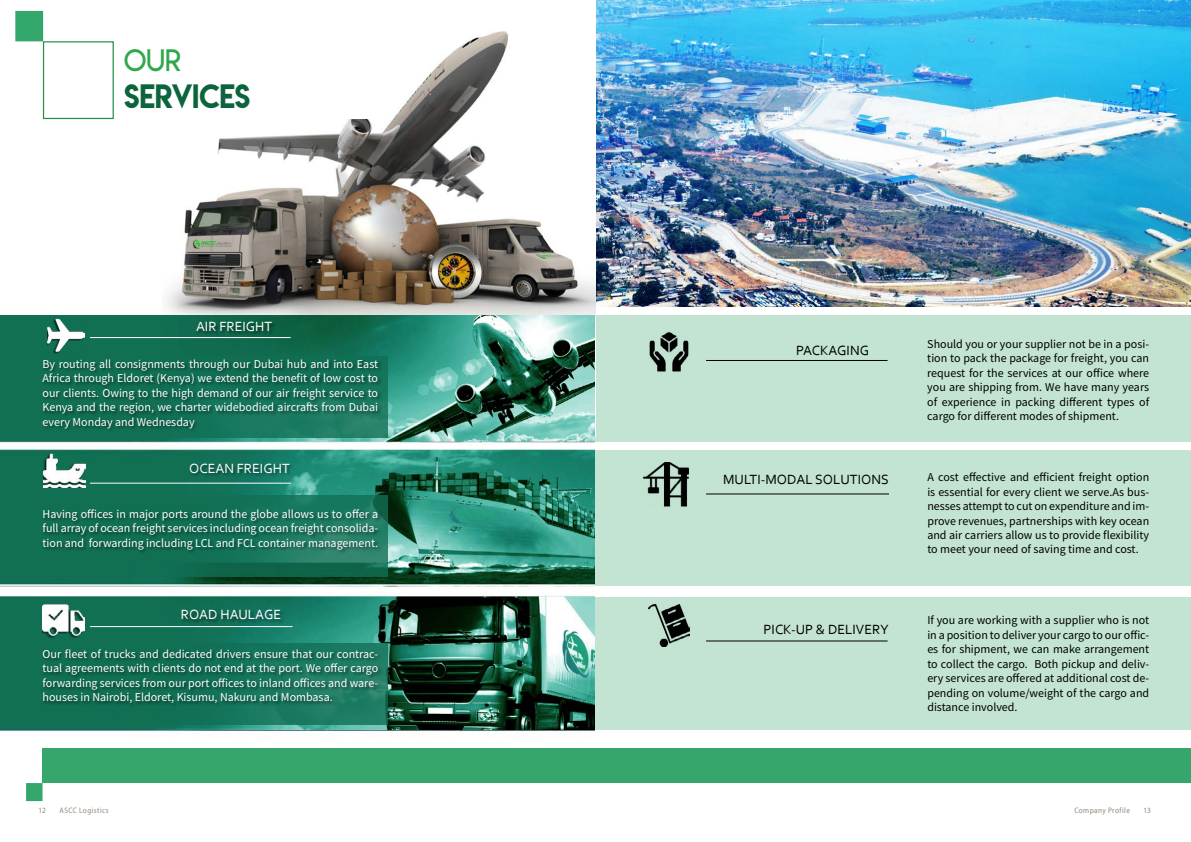
<style>
.page{position:relative;width:1191px;height:842px;background:#fff}
.page>*{position:absolute;margin:0;border:0;box-sizing:border-box;transform-origin:0 0}
.t1{font:30px "Lemon Milk";letter-spacing:-.01em;color:#0b643c;scale:.95 1}
.t2{font:30px "Lemon Milklight";color:#2fa84c;scale:.95 1}
.t3{font:14px "Corbel";color:#000}
.t4{font:14px "Corbel";color:#fff}
.t5{font:12px/14.4px "Source Sans Pro";color:#000;text-align:justify}
.t6{font:12px/14.4px "Source Sans Pro";color:#fff;text-align:justify}
.t7{font:8px "Myriad Pro";letter-spacing:.055em;color:#93857a;scale:.9 1}
</style>
<div class="page">
<div style="left:595px;top:315px;width:596px;height:126px;background:#c3e4d3"></div>
<div style="left:595px;top:450px;width:596px;height:135px;background:#c3e4d3"></div>
<div style="left:595px;top:597px;width:596px;height:132px;background:#c3e4d3"></div>
<div style="left:43px;top:748px;width:1148px;height:35px;background:#36a66c"></div>
<img style="left:37px;top:10px;width:558px;height:427px">
<img style="left:597px;top:0;width:594px;height:306px">
<div style="left:26px;top:783px;width:17px;height:18px;background:#33a66c;border:1px solid #33a66c"></div>
<img style="left:0;top:315px;width:594px;height:417px">
<div style="left:15px;top:11px;width:28px;height:30px;background:#33a66c;border:1px solid #33a66c"></div>
<div style="left:43px;top:41px;width:71px;height:78px;border:1px solid #249046"></div>
<div style="left:124px;top:33px;width:259px;height:86px;background:#fff"></div>
<img style="left:48px;top:317px;width:37px;height:36px">
<img style="left:44px;top:445px;width:41px;height:42px">
<img style="left:643px;top:462px;width:46px;height:45px">
<img style="left:648px;top:604px;width:42px;height:42px">
<div style="left:196px;top:322px;width:81px;height:14px;background:#000;opacity:.5"></div>
<div style="left:189px;top:463px;width:105px;height:14px;background:#000;opacity:.5"></div>
<div style="left:36px;top:356px;width:351px;height:81px;background:linear-gradient(to right,#0d6c50,#1e7c63)"></div>
<svg style="left:36px;top:495px;width:351px;height:81px;background:#137055"></svg>
<div style="left:36px;top:644px;width:351px;height:81px;background:linear-gradient(to right,#0d6b50,#1e7e66)"></div>
<hr style="left:706px;top:493px;width:183px;height:1px;background:#000">
<hr style="left:706px;top:640px;width:181px;height:1px;background:#000">
<div style="left:42px;top:359px;width:340px;height:73px;background:#000;opacity:.5"></div>
<div style="left:42px;top:509px;width:340px;height:45px;background:#000;opacity:.5"></div>
<img style="left:649px;top:332px;width:40px;height:40px">
<img style="left:42px;top:597px;width:42px;height:42px">
<div style="left:181px;top:610px;width:104px;height:14px;background:#000;opacity:.5"></div>
<hr style="left:706px;top:360px;width:181px;height:1px;background:#000">
<hr style="left:90px;top:626px;width:202px;height:1px;background:#fff">
<div style="left:42px;top:649px;width:340px;height:59px;background:#000;opacity:.5"></div>
<hr style="left:90px;top:483px;width:201px;height:1px;background:#fff">
<hr style="left:90px;top:337px;width:201px;height:1px;background:#fff">
<h1 class="t2" style="left:124px;top:42px;width:62px">OUR</h1>
<h1 class="t1" style="left:124px;top:75px;width:134px">SERVICES</h1>
<p class="t4" style="left:196px;top:318px;width:78px">AIR FREIGHT</p>
<p class="t6" style="left:43px;top:357px;width:337px">By routing all consignments through our Dubai hub and into East Africa through Eldoret (Kenya) we extend the benefit of low cost to our clients. Owing to the high demand of our air freight service to Kenya and the region, we charter widebodied aircrafts from Dubai every Monday and Wednesday</p>
<p class="t4" style="left:189px;top:459px;width:102px">OCEAN FREIGHT</p>
<p class="t6" style="left:43px;top:507px;width:337px">Having offices in major ports around the globe allows us to offer a full array of ocean freight services including ocean freight consolida&shy;tion and forwarding including LCL and FCL container management.</p>
<p class="t4" style="left:181px;top:606px;width:102px">ROAD HAULAGE</p>
<p class="t6" style="left:43px;top:647px;width:337px">Our fleet of trucks and dedicated drivers ensure that our contrac&shy;tual agreements with clients do not end at the port. We offer cargo forwarding services from our port offices to inland offices and ware&shy;houses in Nairobi, Eldoret, Kisumu, Nakuru and Mombasa.</p>
<p class="t3" style="left:796px;top:342px;width:75px">PACKAGING</p>
<p class="t3" style="left:723px;top:471px;width:167px">MULTI-MODAL SOLUTIONS</p>
<p class="t3" style="left:763px;top:620px;width:127px">PICK-UP &amp; DELIVERY</p>
<p class="t5" style="left:927px;top:337px;width:223px">Should you or your supplier not be in a posi&shy;tion to pack the package for freight, you can request for the services at our office where you are shipping from. We have many years of experience in packing different types of cargo for different modes of shipment.</p>
<p class="t5" style="left:927px;top:470px;width:223px">A cost effective and efficient freight option is essential for every client we serve.As bus&shy;nesses attempt to cut on expenditure and im&shy;prove revenues, partnerships with key ocean and air carriers allow us to provide flexibility to meet your need of saving time and cost.</p>
<p class="t5" style="left:927px;top:613px;width:223px">If you are working with a supplier who is not in a position to deliver your cargo to our offic&shy;es for shipment, we can make arrangement to collect the cargo. Both pickup and deliv&shy;ery services are offered at additional cost de&shy;pending on volume/weight of the cargo and distance involved.</p>
<p class="t7" style="left:39px;top:806px;width:10px">12</p>
<p class="t7" style="left:60px;top:806px;width:56px">ASCC Logistics</p>
<p class="t7" style="left:1074px;top:806px;width:63px">Company Profile</p>
<p class="t7" style="left:1143px;top:805px;width:10px">13</p>
</div>
